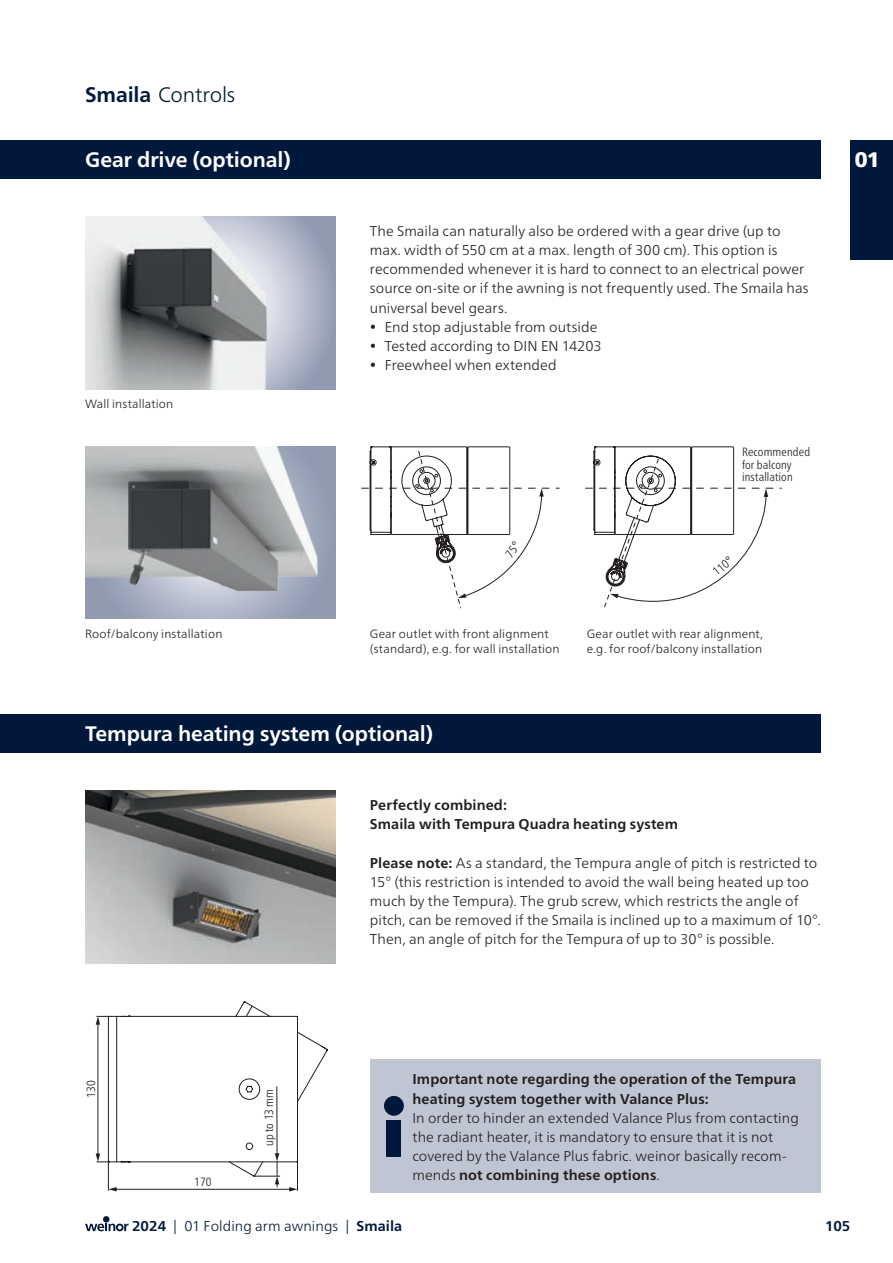
<style>
.page{position:relative;width:893px;height:1263px;background:#fff}
.page>*{position:absolute;margin:0;border:0;box-sizing:border-box;transform-origin:0 0}
.t1{font:700 21px "Frutiger Neue LTW1 G";letter-spacing:-.005em;color:#fff}
.t2{font:300 21px "Frutiger Neue LTW1 G";letter-spacing:-.01em;color:#00183c}
.t3{font:900 21px "Frutiger Neue LTW1 G";color:#fff}
.t4{font:300 14.25px/19.2px "Frutiger Neue LTW1 G";letter-spacing:.005em;color:#231f20}
.t5{font:700 14.25px/19.2px "Frutiger Neue LTW1 G";letter-spacing:.005em;color:#231f20}
.t6{font:300 14.25px "Frutiger Neue LTW1 G";letter-spacing:.005em;color:#00183c}
.t7{font:700 14.25px "Frutiger Neue LTW1 G";color:#00183c}
.t8{font:300 12px/14.9px "Frutiger Neue LTW1 G";letter-spacing:.01em;color:#231f20}
.t9{font:300 condensed 12px/12.8px "Frutiger Neue LTW1 G";letter-spacing:.01em;color:#231f20}
.s1{font-weight:700}
</style>
<div class="page">
<img style="left:85px;top:217px;width:251px;height:172px">
<img style="left:85px;top:446px;width:251px;height:173px">
<img style="left:85px;top:791px;width:251px;height:172px">
<div style="left:0;top:140px;width:821px;height:39px;background:#00183c"></div>
<svg style="left:96px;top:1001px;width:232px;height:190px"></svg>
<div style="left:0;top:714px;width:821px;height:39px;background:#00183c"></div>
<div style="left:370px;top:1059px;width:451px;height:134px;background:#c0c5d3"></div>
<div style="left:386px;top:1120px;width:15px;height:36px;background:#00183c"></div>
<div style="left:384px;top:1096px;width:20px;height:20px;background:#00183c;border-radius:50%"></div>
<svg style="left:85px;top:1216px;width:44px;height:15px"></svg>
<div style="left:850px;top:140px;width:43px;height:119px;background:#00183c"></div>
<svg style="left:362px;top:446px;width:419px;height:162px"></svg>
<h1 class="t2" style="left:85px;top:82px;width:152px"><span class="s1">Smaila</span> Controls</h1>
<h1 class="t1" style="left:85px;top:147px;width:207px">Gear drive (optional)</h1>
<p class="t8" style="left:85px;top:396px;width:90px">Wall installation</p>
<p class="t4" style="left:370px;top:221px;width:440px">The Smaila can naturally also be ordered with a gear drive (up to max. width of 550 cm at a max. length of 300 cm). This option is recommended whenever it is hard to connect to an electrical power source on-site or if the awning is not frequently used. The Smaila has universal bevel gears.</p>
<p class="t4" style="left:370px;top:317px;width:229px">• End stop adjustable from outside</p>
<p class="t4" style="left:370px;top:336px;width:233px">• Tested according to DIN EN 14203</p>
<p class="t4" style="left:370px;top:355px;width:188px">• Freewheel when extended</p>
<p class="t9" style="left:742px;top:445px;width:70px">Recommended for balcony installation</p>
<p class="t9" style="left:710px;top:568px;width:23px;rotate:-39deg">110°</p>
<p class="t8" style="left:85px;top:626px;width:139px">Roof/balcony installation</p>
<p class="t8" style="left:587px;top:626px;width:178px">Gear outlet with rear alignment, e.g. for roof/balcony installation</p>
<p class="t8" style="left:370px;top:626px;width:191px">Gear outlet with front alignment (standard), e.g. for wall installation</p>
<h1 class="t1" style="left:85px;top:721px;width:350px">Tempura heating system (optional)</h1>
<p class="t5" style="left:370px;top:795px;width:310px">Perfectly combined:<br>Smaila with Tempura Quadra heating system</p>
<p class="t4" style="left:370px;top:853px;width:452px"><span class="s1">Please note:</span> As a standard, the Tempura angle of pitch is restricted to 15° (this restriction is intended to avoid the wall being heated up too much by the Tempura). The grub screw, which restricts the angle of pitch, can be removed if the Smaila is inclined up to a maximum of 10°.<br>Then, an angle of pitch for the Tempura of up to 30° is possible.</p>
<h1 class="t3" style="left:855px;top:144px;width:27px">01</h1>
<p class="t9" style="left:85px;top:1098px;width:19px;rotate:-90deg">130</p>
<p class="t9" style="left:194px;top:1176px;width:19px">170</p>
<p class="t9" style="left:263px;top:1146px;width:58px;rotate:-90deg">up to 13 mm</p>
<p class="t5" style="left:412px;top:1070px;width:385px">Important note regarding the operation of the Tempura heating system together with Valance Plus:</p>
<p class="t4" style="left:412px;top:1108px;width:388px">In order to hinder an extended Valance Plus from contacting the radiant heater, it is mandatory to ensure that it is not covered by the Valance Plus fabric. weinor basically recom&shy;mends <span class="s1">not combining these options</span>.</p>
<p class="t6" style="left:132px;top:1217px;width:272px"><span class="s1">2024</span> | 01 Folding arm awnings | <span class="s1">Smaila</span></p>
<p class="t7" style="left:825px;top:1218px;width:27px">105</p>
</div>
